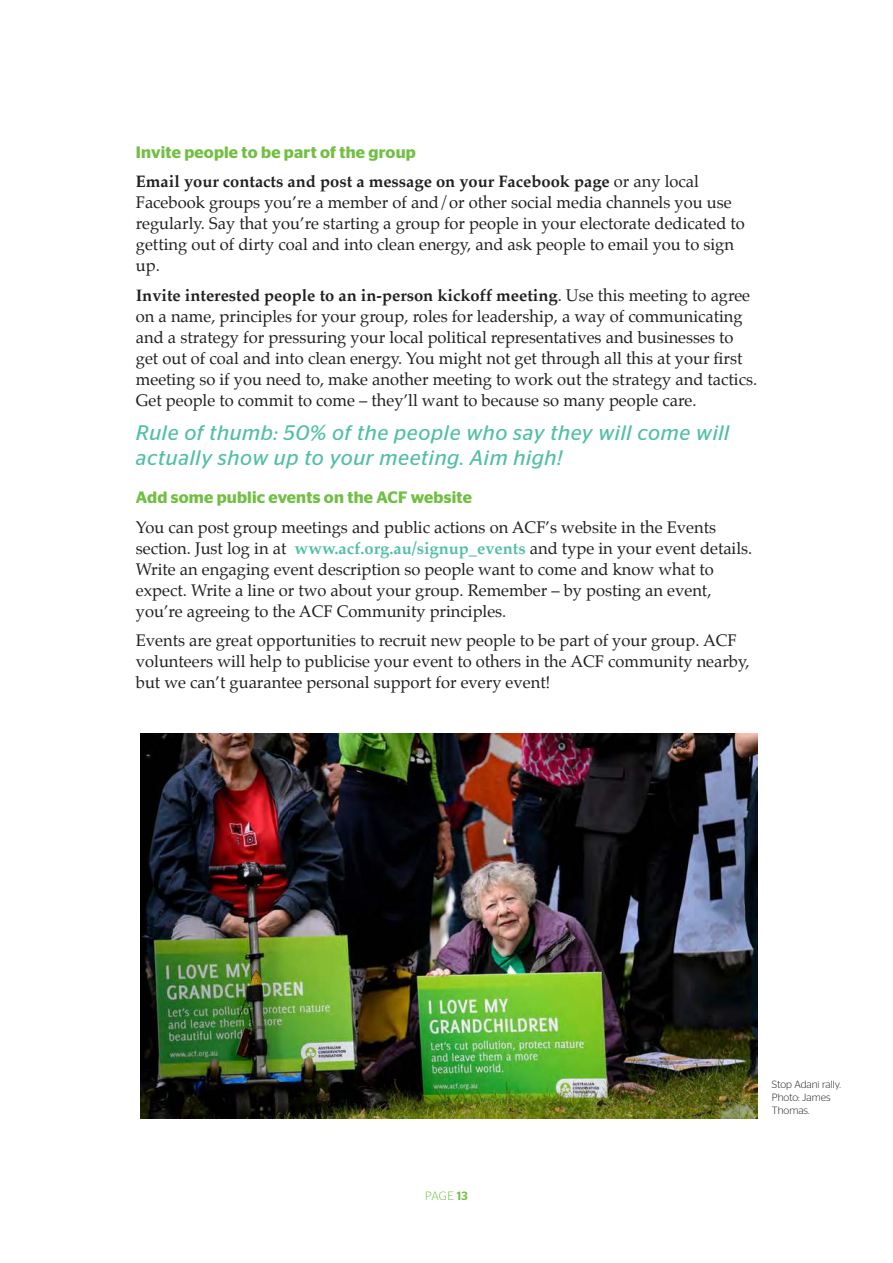
<style>
.page{position:relative;width:893px;height:1263px;background:#fff}
.page>*{position:absolute;margin:0;border:0;box-sizing:border-box;transform-origin:0 0}
.t1{font:italic 21px/25.5px "Stag Sans";letter-spacing:.03em;color:#51bfa6}
.t2{font:16.5px/21px "Palatino";color:#221f1f}
.t3{font:600 16.5px "Stag Sans";letter-spacing:.01em;color:#71bf43}
.t4{font:300 12px "Stag Sans";color:#71bf43}
.t5{font:300 10.5px/12.6px "Stag Sans";color:#221f1f}
.s1{font-weight:700}
.s2{font-weight:700;color:#51bfa6}
.s3{font-weight:500}
</style>
<div class="page">
<img style="left:140px;top:733px;width:617px;height:385px">
<p class="t3" style="left:136px;top:146px;width:282px">Invite people to be part of the group</p>
<p class="t2" style="left:136px;top:173px;width:611px"><span class="s1">Email your contacts and post a message on your Facebook page</span> or any local Facebook groups you’re a member of and/or other social media channels you use regularly. Say that you’re starting a group for people in your electorate dedicated to getting out of dirty coal and into clean energy, and ask people to email you to sign up.</p>
<p class="t2" style="left:136px;top:286px;width:623px"><span class="s1">Invite interested people to an in-person kickoff meeting</span>. Use this meeting to agree on a name, principles for your group, roles for leadership, a way of communicating and a strategy for pressuring your local political representatives and businesses to get out of coal and into clean energy. You might not get through all this at your first meeting so if you need to, make another meeting to work out the strategy and tactics.<br>Get people to commit to come – they’ll want to because so many people care.</p>
<p class="t1" style="left:136px;top:421px;width:595px">Rule of thumb: 50% of the people who say they will come will actually show up to your meeting. Aim high!</p>
<p class="t3" style="left:136px;top:491px;width:337px">Add some public events on the ACF website</p>
<p class="t2" style="left:136px;top:518px;width:618px">You can post group meetings and public actions on ACF’s website in the Events section. Just log in at <span class="s2">www.acf.org.au/signup_events</span> and type in your event details.<br>Write an engaging event description so people want to come and know what to expect. Write a line or two about your group. Remember – by posting an event, you’re agreeing to the ACF Community principles.</p>
<p class="t2" style="left:136px;top:632px;width:615px">Events are great opportunities to recruit new people to be part of your group. ACF volunteers will help to publicise your event to others in the ACF community nearby, but we can’t guarantee personal support for every event!</p>
<p class="t4" style="left:425px;top:1192px;width:44px">PAGE <span class="s3">13</span></p>
<p class="t5" style="left:772px;top:1079px;width:71px">Stop Adani rally.<br>Photo: James<br>Thomas.</p>
</div>
